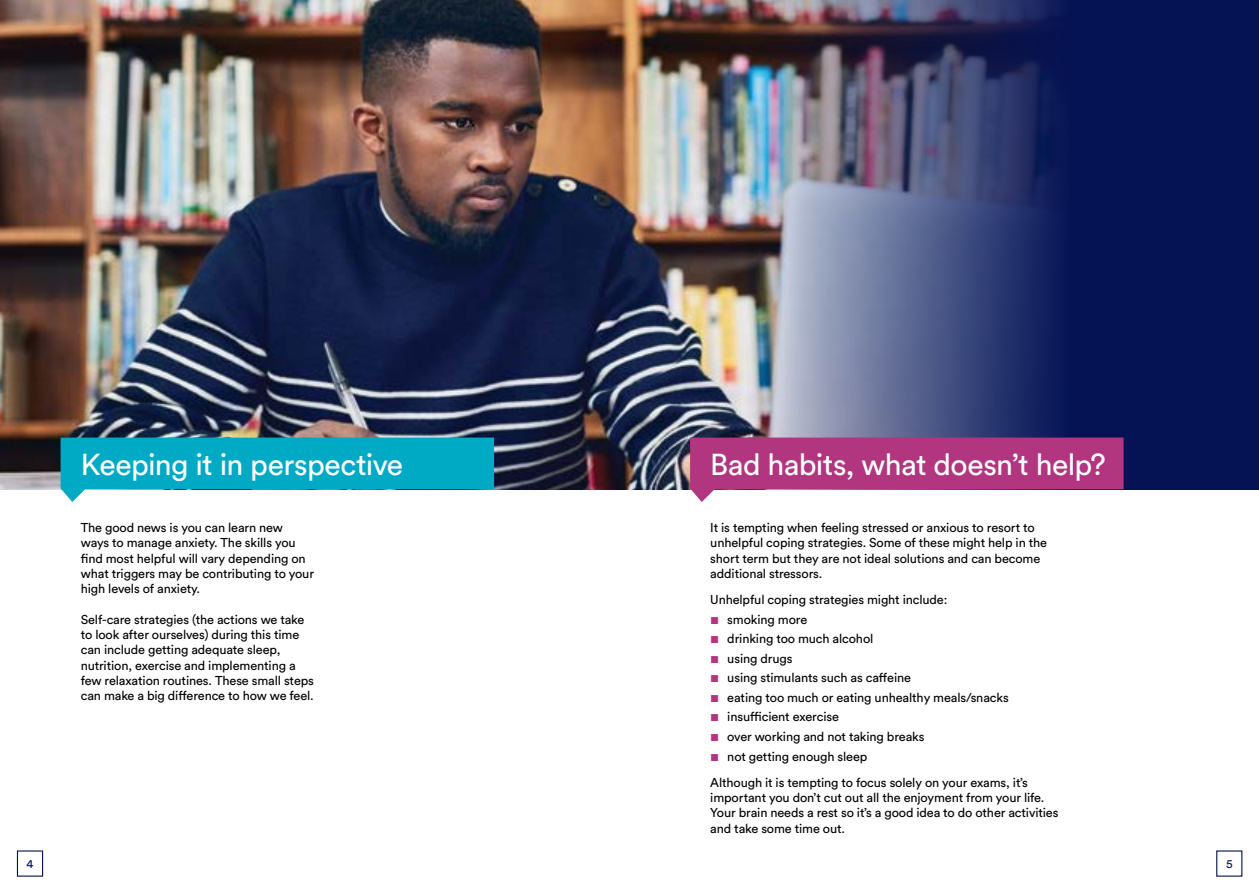
<style>
.page{position:relative;width:1259px;height:893px;background:#fff}
.page>*{position:absolute;margin:0;border:0;box-sizing:border-box;transform-origin:0 0}
.t1{font:30px "Circular Pro";letter-spacing:-.02em;color:#fff}
.t2{font:12.75px/15.3px "Circular Pro";letter-spacing:-.01em;color:#000}
.t3{font:12px "Circular Pro";color:#051355}
.s1{font-family:"Arial";font-size:15px;color:#b1357f}
</style>
<div class="page">
<div style="left:0;top:0;width:1259px;height:489px;background:#051355"></div>
<img style="left:0;top:0;width:1083px;height:489px">
<svg style="left:690px;top:438px;width:433px;height:64px"></svg>
<svg style="left:61px;top:438px;width:433px;height:64px"></svg>
<div style="left:17px;top:850px;width:26px;height:27px;border:1px solid #051355"></div>
<h1 class="t1" style="left:81px;top:444px;width:324px">Keeping it in perspective</h1>
<h1 class="t1" style="left:710px;top:444px;width:397px">Bad habits, what doesn’t help?</h1>
<p class="t2" style="left:81px;top:519px;width:235px">The good news is you can learn new ways to manage anxiety. The skills you find most helpful will vary depending on what triggers may be contributing to your high levels of anxiety.</p>
<p class="t2" style="left:81px;top:611px;width:235px">Self-care strategies (the actions we take to look after ourselves) during this time can include getting adequate sleep, nutrition, exercise and implementing a few relaxation routines. These small steps can make a big difference to how we feel.</p>
<p class="t2" style="left:710px;top:519px;width:338px">It is tempting when feeling stressed or anxious to resort to unhelpful coping strategies. Some of these might help in the short term but they are not ideal solutions and can become additional stressors.</p>
<p class="t2" style="left:710px;top:591px;width:239px">Unhelpful coping strategies might include:</p>
<p class="t2" style="left:710px;top:611px;width:98px"><span class="s1">■</span> smoking more</p>
<p class="t2" style="left:710px;top:631px;width:165px"><span class="s1">■</span> drinking too much alcohol</p>
<p class="t2" style="left:710px;top:650px;width:84px"><span class="s1">■</span> using drugs</p>
<p class="t2" style="left:710px;top:670px;width:202px"><span class="s1">■</span> using stimulants such as caffeine</p>
<p class="t2" style="left:710px;top:689px;width:300px"><span class="s1">■</span> eating too much or eating unhealthy meals/snacks</p>
<p class="t2" style="left:710px;top:709px;width:130px"><span class="s1">■</span> insufficient exercise</p>
<p class="t2" style="left:710px;top:728px;width:216px"><span class="s1">■</span> over working and not taking breaks</p>
<p class="t2" style="left:710px;top:742px;width:319px;line-height:26.1px"><span class="s1">■</span> not getting enough sleep<br>Although it is tempting to focus solely on your exams, it’s</p>
<p class="t2" style="left:710px;top:789px;width:350px">important you don’t cut out all the enjoyment from your life.<br>Your brain needs a rest so it’s a good idea to do other activities and take some time out.</p>
<p class="t3" style="left:27px;top:856px;width:8px">4</p>
<p class="t3" style="left:1226px;top:856px;width:8px">5</p>
</div>
